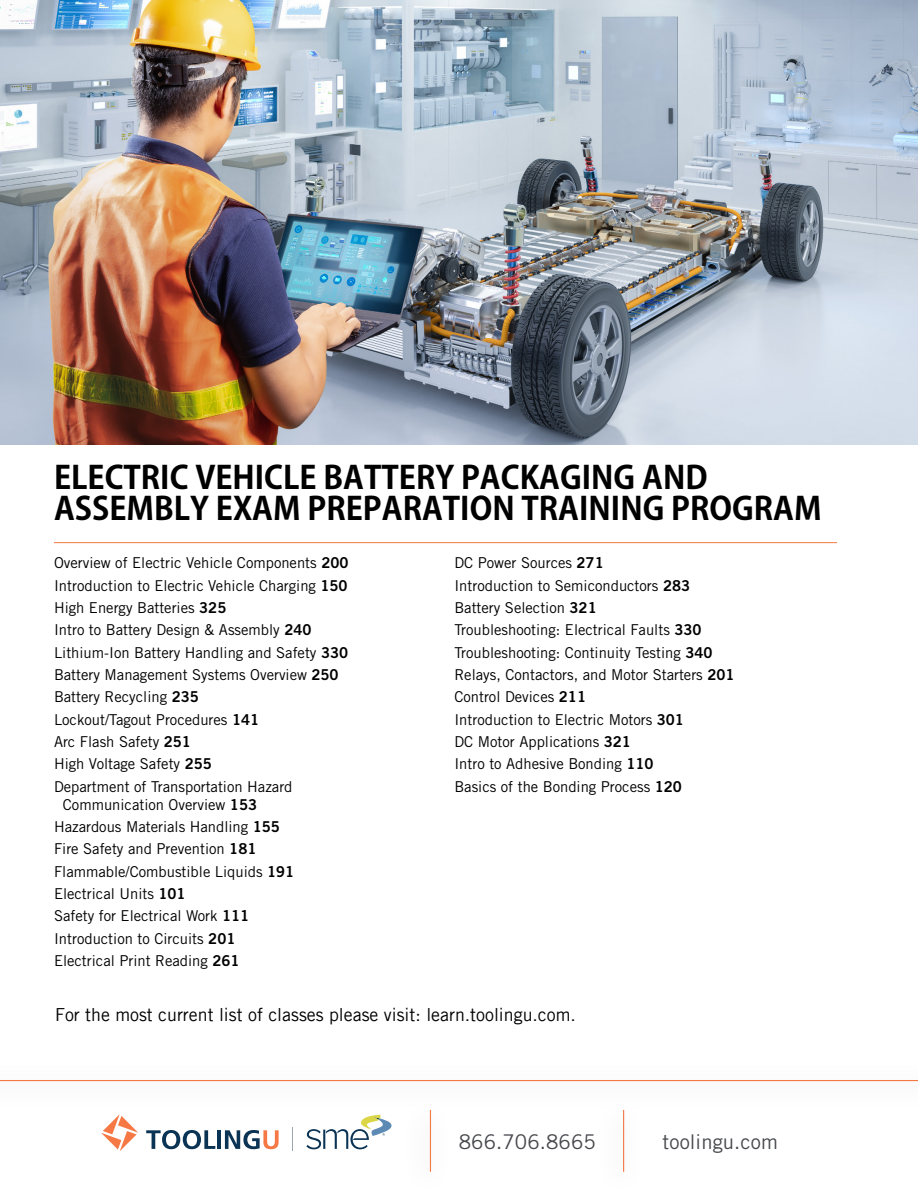
<style>
.page{position:relative;width:918px;height:1188px;background:#fff}
.page>*{position:absolute;margin:0;border:0;box-sizing:border-box;transform-origin:0 0}
.t1{font:700 31.5px/31.5px "Adobe Gothic Std";color:#000}
.t2{font:20.25px "Trade Gothic LT Std";letter-spacing:.005em;color:#47484d}
.t3{font:18px "Trade Gothic LT";color:#000}
.t4{font:15px/22.4px "Trade Gothic LT Std";color:#000}
.s1{font-family:"Trade Gothic LT Std Bd 2"}
</style>
<div class="page">
<img style="left:0;top:0;width:918px;height:444px">
<hr style="left:54px;top:542px;width:783px;height:1px;background:#f47844">
<hr style="left:0;top:1080px;width:918px;height:1px;background:#f47844">
<hr style="left:623px;top:1110px;width:1px;height:62px;background:#f47844">
<hr style="left:430px;top:1110px;width:1px;height:62px;background:#f47844">
<svg style="left:101px;top:1114px;width:37px;height:37px"></svg>
<svg style="left:146px;top:1130px;width:69px;height:19px"></svg>
<hr style="left:217px;top:1130px;width:4px;height:19px;background:#0a3354">
<svg style="left:225px;top:1130px;width:54px;height:19px"></svg>
<svg style="left:306px;top:1115px;width:86px;height:34px"></svg>
<svg style="left:292px;top:1127px;width:1px;height:24px"></svg>
<h1 class="t1" style="left:54px;top:462px;width:769px">ELECTRIC VEHICLE BATTERY PACKAGING AND<br>ASSEMBLY EXAM PREPARATION TRAINING PROGRAM</h1>
<p class="t4" style="left:54px;top:552px;width:296px">Overview of Electric Vehicle Components <span class="s1">200<br></span>Introduction to Electric Vehicle Charging <span class="s1">150<br></span>High Energy Batteries <span class="s1">325<br></span>Intro to Battery Design &amp; Assembly <span class="s1">240<br></span>Lithium-Ion Battery Handling and Safety <span class="s1">330<br></span>Battery Management Systems Overview <span class="s1">250<br></span>Battery Recycling <span class="s1">235<br></span>Lockout/Tagout Procedures <span class="s1">141<br></span>Arc Flash Safety <span class="s1">251<br></span>High Voltage Safety <span class="s1">255<br></span>Department of Transportation Hazard</p>
<p class="t4" style="left:54px;top:793px;width:242px;text-indent:9px">Communication Overview <span class="s1">153<br></span>Hazardous Materials Handling <span class="s1">155<br></span>Fire Safety and Prevention <span class="s1">181<br></span>Flammable/Combustible Liquids <span class="s1">191<br></span>Electrical Units <span class="s1">101<br></span>Safety for Electrical Work <span class="s1">111<br></span>Introduction to Circuits <span class="s1">201<br></span>Electrical Print Reading <span class="s1">261</span></p>
<p class="t4" style="left:454px;top:552px;width:282px">DC Power Sources <span class="s1">271<br></span>Introduction to Semiconductors <span class="s1">283<br></span>Battery Selection <span class="s1">321<br></span>Troubleshooting: Electrical Faults <span class="s1">330<br></span>Troubleshooting: Continuity Testing <span class="s1">340<br></span>Relays, Contactors, and Motor Starters <span class="s1">201<br></span>Control Devices <span class="s1">211<br></span>Introduction to Electric Motors <span class="s1">301<br></span>DC Motor Applications <span class="s1">321<br></span>Intro to Adhesive Bonding <span class="s1">110<br></span>Basics of the Bonding Process <span class="s1">120</span></p>
<p class="t3" style="left:55px;top:1003px;width:522px">For the most current list of classes please visit: learn.toolingu.com.</p>
<h2 class="t2" style="left:459px;top:1129px;width:139px">866.706.8665</h2>
<h2 class="t2" style="left:663px;top:1129px;width:117px">toolingu.com</h2>
</div>
